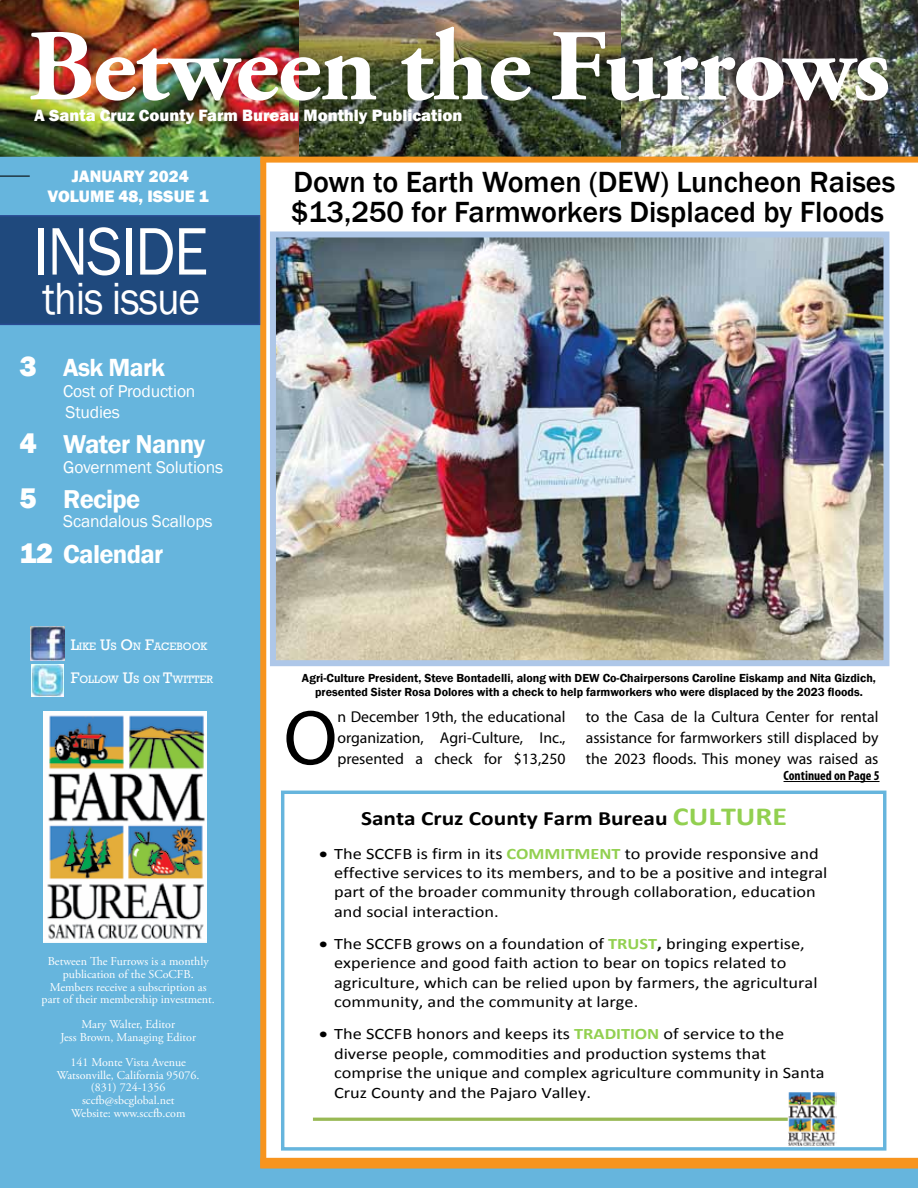
<style>
.page{position:relative;width:918px;height:1188px;background:#fff}
.page>*{position:absolute;margin:0;border:0;box-sizing:border-box;transform-origin:0 0}
.t1{font:700 101.4px "Adobe Garamond Pro";letter-spacing:-.015em;color:#fff}
.t2{font:78px "Myriad Pro";color:#000}
.t3{font:69.6px "Franklin Gothic";letter-spacing:-.025em;color:#fff;scale:.9 1}
.t4{font:46.35px "Franklin Gothic";letter-spacing:-.025em;color:#fff;scale:.9 1}
.t5{font:500 30px/30px "Franklin Gothic";color:#000}
.t6{font:600 26.55px "Franklin Gothic";letter-spacing:-.025em;color:#fff}
.t7{font:600 25.5px "Franklin Gothic";letter-spacing:-.025em;color:#fff}
.t8{font:700 20.25px "Calibri";color:#000;scale:1.15 1}
.t9{font:17.55px/21px "Franklin Gothic";letter-spacing:-.01em;color:#fff}
.t10{font:800 17.1px/20.4px "Franklin Gothic";color:#fff;text-align:center}
.t11{font:800 16.95px "Franklin Gothic";color:#fff}
.t12{font:15.9px/19.5px "Calibri";color:#000;scale:1.15 1}
.t13{font:15.75px/21px "Myriad Pro";color:#000;text-align:justify}
.t14{font:700 condensed 13.5px "Myriad Pro";color:#000}
.t15{font:12px/12.6px "Adobe Garamond Pro";color:#fff;text-align:center}
.t16{font:600 12px/13.5px "Franklin Gothic";color:#000;text-align:center}
.t17{font:10.95px "Rockwell";color:#fff}
.s1{font-weight:800;font-size:29.25px}
.s2{font-size:15.75px}
.s3{font-size:26.1px;color:#92d050}
.s4{font-weight:700;color:#92d050}
.s5{font-weight:700}
</style>
<div class="page">
<img style="left:0;top:0;width:918px;height:157px">
<div style="left:0;top:157px;width:260px;height:1006px;background:#66b5dd"></div>
<div style="left:260px;top:160px;width:6px;height:1012px;background:#f7941e"></div>
<div style="left:260px;top:157px;width:658px;height:6px;background:#f7941e"></div>
<div style="left:0;top:1163px;width:918px;height:25px;background:#66b5dd"></div>
<div style="left:0;top:215px;width:260px;height:110px;background:#1f497d"></div>
<img style="left:30px;top:627px;width:34px;height:33px">
<img style="left:32px;top:665px;width:32px;height:32px">
<img style="left:43px;top:711px;width:164px;height:231px">
<div style="left:19px;top:15px;width:873px;height:90px;background:#000;opacity:.14"></div>
<div style="left:260px;top:1158px;width:658px;height:10px;background:#f7941e"></div>
<img style="left:277px;top:238px;width:605px;height:421px">
<div style="left:270px;top:231px;width:619px;height:435px;border:6px solid #aec7e8"></div>
<img style="left:789px;top:1092px;width:48px;height:53px">
<svg style="left:313px;top:1117px;width:475px;height:4px;background:#aac573"></svg>
<div style="left:281px;top:791px;width:605px;height:360px;border:3px solid #66b5dd"></div>
<hr style="left:784px;top:781px;width:96px;height:1px;background:#000">
<h1 class="t1" style="left:27px;top:8px;width:865px">Between the Furrows</h1>
<p class="t11" style="left:34px;top:104px;width:430px">A Santa Cruz County Farm Bureau Monthly Publication</p>
<p class="t10" style="left:47px;top:166px;width:163px">January 2024<br>Volume 48, Issue 1</p>
<h3 class="t3" style="left:33px;top:208px;width:196px">INSIDE</h3>
<h3 class="t4" style="left:42px;top:270px;width:177px">this issue</h3>
<h3 class="t7" style="left:19px;top:352px;width:147px"><span class="s1">3</span> Ask Mark</h3>
<p class="t9" style="left:63px;top:381px;width:134px">Cost of Production<br>Studies</p>
<h3 class="t6" style="left:19px;top:428px;width:187px"><span class="s1">4</span> Water Nanny</h3>
<p class="t9" style="left:63px;top:457px;width:161px">Government Solutions</p>
<h3 class="t6" style="left:19px;top:483px;width:123px"><span class="s1">5</span> Recipe</h3>
<p class="t9" style="left:63px;top:511px;width:151px">Scandalous Scallops</p>
<h3 class="t6" style="left:19px;top:537px;width:146px"><span class="s1">12</span> Calendar</h3>
<p class="t17" style="left:71px;top:640px;width:138px"><span class="s2">L</span>IKE <span class="s2">U</span>S <span class="s2">O</span>N <span class="s2">F</span>ACEBOOK</p>
<p class="t17" style="left:71px;top:673px;width:17px"><span class="s2">F</span>OLLO</p>
<p class="t17" style="left:108px;top:673px;width:107px">W <span class="s2">U</span>S ON <span class="s2">T</span>WITTER</p>
<p class="t15" style="left:42px;top:956px;width:175px">Between The Furrows is a monthly publication of the SCoCFB.<br>Members receive a subscription as part of their membership investment.</p>
<p class="t15" style="left:60px;top:1019px;width:137px">Mary Walter, Editor<br>Jess Brown, Managing Editor</p>
<p class="t15" style="left:57px;top:1057px;width:144px">141 Monte Vista Avenue<br>Watsonville, California 95076. (831) 724-1356 sccfb@sbcglobal.net<br>Website: www.sccfb.com</p>
<h3 class="t5" style="left:291px;top:167px;width:606px">Down to Earth Women (DEW) Luncheon Raises $13,250 for Farmworkers Displaced by Floods</h3>
<p class="t16" style="left:302px;top:672px;width:575px">Agri-Culture President, Steve Bontadelli, along with DEW Co-Chairpersons Caroline Eiskamp and Nita Gizdich, presented Sister Rosa Dolores with a check to help farmworkers who were displaced by the 2023 floods.</p>
<h2 class="t2" style="left:284px;top:690px;width:55px">O</h2>
<p class="t13" style="left:337px;top:706px;width:230px">n December 19th, the educational organization, Agri-Culture, Inc., presented a check for $13,250</p>
<p class="t13" style="left:586px;top:706px;width:294px">to the Casa de la Cultura Center for rental assistance for farmworkers still displaced by the 2023 floods. This money was raised as</p>
<p class="t14" style="left:784px;top:767px;width:97px">Continued on Page 5</p>
<p class="t8" style="left:361px;top:805px;width:372px">Santa Cruz County Farm Bureau <span class="s3">CULTURE</span></p>
<p class="t12" style="left:334px;top:844px;width:431px;text-indent:-15px">• The SCCFB is firm in its <span class="s4">COMMITMENT</span> to provide responsive and effective services to its members, and to be a positive and integral part of the broader community through collaboration, education and social interaction.</p>
<p class="t12" style="left:334px;top:934px;width:422px;text-indent:-15px">• The SCCFB grows on a foundation of <span class="s4">TRUST</span><span class="s5">,</span> bringing expertise, experience and good faith action to bear on topics related to agriculture, which can be relied upon by farmers, the agricultural community, and the community at large.</p>
<p class="t12" style="left:334px;top:1024px;width:428px;text-indent:-15px">• The SCCFB honors and keeps its <span class="s4">TRADITION</span> of service to the diverse people, commodities and production systems that comprise the unique and complex agriculture community in Santa Cruz County and the Pajaro Valley.</p>
</div>
